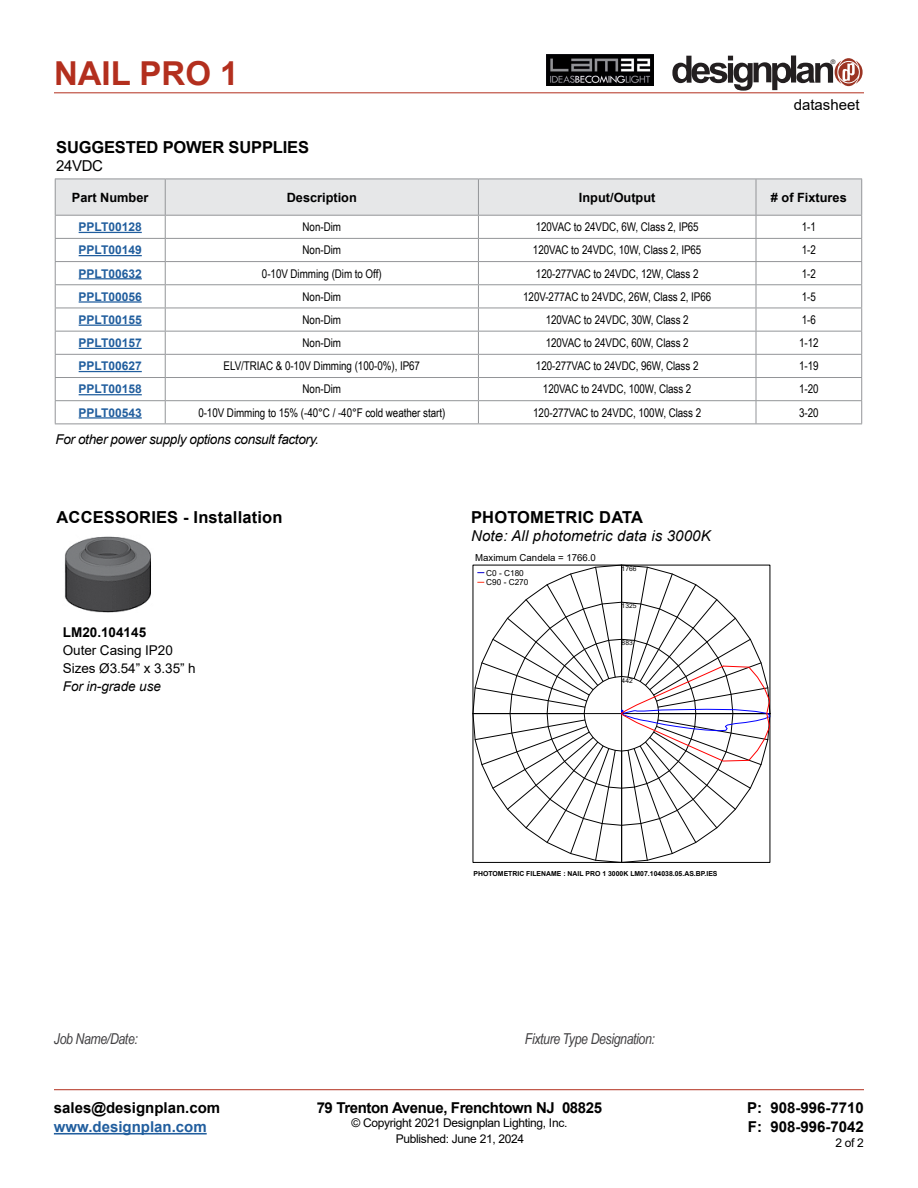
<style>
.page{position:relative;width:918px;height:1188px;background:#fff}
.page>*{position:absolute;margin:0;border:0;box-sizing:border-box;transform-origin:0 0}
.t1{font:700 33px "Arial";color:#b32f1e}
.t2{font:700 16.5px "Arial";letter-spacing:.01em;color:#000}
.t3{font:700 16.5px "Arial";letter-spacing:-.01em;color:#000}
.t4{font:700 15px/19.5px "Arial";color:#000}
.t5{font:italic 15px "Arial Narrow";letter-spacing:-.025em;color:#414042}
.t6{font:700 15px "Arial";letter-spacing:-.025em;color:#000}
.t7{font:italic 15px "Arial";letter-spacing:.01em;color:#000}
.t8{font:700 15px "Arial";color:#215e9e}
.t9{font:15px "Arial";color:#000}
.t10{font:italic 13.5px "Arial";letter-spacing:-.025em;color:#000}
.t11{font:13.5px/18px "Arial";letter-spacing:-.005em;color:#000}
.t12{font:italic 13.5px "Arial";letter-spacing:-.005em;color:#000}
.t13{font:700 13.5px "Arial";color:#000}
.t14{font:700 12.75px "Arial";color:#000}
.t15{font:12px "Arial Narrow";letter-spacing:-.005em;color:#000}
.t16{font:700 12px "Arial";color:#215e9e}
.t17{font:12px "Arial";letter-spacing:-.025em;color:#000}
.t18{font:9.6px "Arial";color:#000}
.t19{font:8.25px/9.3px "Arial";color:#000}
.t20{font:700 6.9px "Arial";color:#000}
.t21{font:6.75px "Arial";letter-spacing:.005em;color:#000}
.t22{font:6.3px "Helvetica";color:#231f20}
</style>
<div class="page">
<hr style="left:54px;top:93px;width:810px;height:1px;background:#b32f1e">
<hr style="left:54px;top:1089px;width:810px;height:1px;background:#b32f1e">
<hr style="left:54px;top:1133px;width:153px;height:2px;background:#215e9e">
<img style="left:547px;top:54px;width:106px;height:32px">
<svg style="left:672px;top:56px;width:191px;height:35px"></svg>
<svg style="left:473px;top:565px;width:297px;height:297px"></svg>
<svg style="left:475px;top:567px;width:295px;height:293px"></svg>
<img style="left:64px;top:536px;width:87px;height:77px">
<hr style="left:55px;top:424px;width:110px;height:1px;background:#939598">
<hr style="left:165px;top:424px;width:313px;height:1px;background:#939598">
<hr style="left:478px;top:424px;width:278px;height:1px;background:#939598">
<svg style="left:55px;top:179px;width:807px;height:245px"></svg>
<hr style="left:756px;top:424px;width:106px;height:1px;background:#939598">
<hr style="left:79px;top:232px;width:63px;height:1px;background:#215e9e">
<hr style="left:79px;top:255px;width:63px;height:1px;background:#215e9e">
<hr style="left:79px;top:278px;width:63px;height:1px;background:#215e9e">
<hr style="left:79px;top:301px;width:63px;height:2px;background:#215e9e">
<hr style="left:79px;top:325px;width:63px;height:1px;background:#215e9e">
<hr style="left:79px;top:348px;width:63px;height:1px;background:#215e9e">
<hr style="left:79px;top:371px;width:63px;height:1px;background:#215e9e">
<hr style="left:79px;top:394px;width:63px;height:1px;background:#215e9e">
<hr style="left:79px;top:417px;width:63px;height:2px;background:#215e9e">
<h1 class="t1" style="left:54px;top:50px;width:186px">NAIL PRO 1</h1>
<p class="t22" style="left:831px;top:58px;width:6px">®</p>
<h2 class="t3" style="left:56px;top:136px;width:254px">SUGGESTED POWER SUPPLIES</h2>
<p class="t9" style="left:56px;top:156px;width:48px">24VDC</p>
<p class="t9" style="left:794px;top:95px;width:67px">datasheet</p>
<p class="t14" style="left:72px;top:188px;width:78px">Part Number</p>
<p class="t14" style="left:287px;top:188px;width:72px">Description</p>
<p class="t14" style="left:579px;top:188px;width:78px">Input/Output</p>
<p class="t14" style="left:771px;top:188px;width:77px"># of Fixtures</p>
<p class="t16" style="left:79px;top:218px;width:65px">PPLT00128</p>
<p class="t15" style="left:303px;top:218px;width:40px">Non-Dim</p>
<p class="t15" style="left:536px;top:218px;width:165px">120VAC to 24VDC, 6W, Class 2, IP65</p>
<p class="t15" style="left:802px;top:218px;width:16px">1-1</p>
<p class="t16" style="left:79px;top:242px;width:65px">PPLT00149</p>
<p class="t15" style="left:303px;top:241px;width:40px">Non-Dim</p>
<p class="t15" style="left:533px;top:241px;width:170px">120VAC to 24VDC, 10W, Class 2, IP65</p>
<p class="t15" style="left:802px;top:241px;width:16px">1-2</p>
<p class="t16" style="left:79px;top:265px;width:65px">PPLT00632</p>
<p class="t15" style="left:262px;top:265px;width:121px">0-10V Dimming (Dim to Off)</p>
<p class="t15" style="left:536px;top:265px;width:164px">120-277VAC to 24VDC, 12W, Class 2</p>
<p class="t15" style="left:802px;top:265px;width:16px">1-2</p>
<p class="t16" style="left:79px;top:288px;width:65px">PPLT00056</p>
<p class="t15" style="left:303px;top:288px;width:40px">Non-Dim</p>
<p class="t15" style="left:523px;top:288px;width:190px">120V-277AC to 24VDC, 26W, Class 2, IP66</p>
<p class="t15" style="left:802px;top:288px;width:16px">1-5</p>
<p class="t16" style="left:79px;top:311px;width:65px">PPLT00155</p>
<p class="t15" style="left:303px;top:311px;width:40px">Non-Dim</p>
<p class="t15" style="left:546px;top:311px;width:145px">120VAC to 24VDC, 30W, Class 2</p>
<p class="t15" style="left:802px;top:311px;width:16px">1-6</p>
<p class="t16" style="left:79px;top:334px;width:65px">PPLT00157</p>
<p class="t15" style="left:303px;top:334px;width:40px">Non-Dim</p>
<p class="t15" style="left:546px;top:334px;width:145px">120VAC to 24VDC, 60W, Class 2</p>
<p class="t15" style="left:799px;top:334px;width:21px">1-12</p>
<p class="t16" style="left:79px;top:358px;width:65px">PPLT00627</p>
<p class="t15" style="left:224px;top:357px;width:198px">ELV/TRIAC &amp; 0-10V Dimming (100-0%), IP67</p>
<p class="t15" style="left:536px;top:357px;width:164px">120-277VAC to 24VDC, 96W, Class 2</p>
<p class="t15" style="left:799px;top:357px;width:21px">1-19</p>
<p class="t16" style="left:79px;top:381px;width:65px">PPLT00158</p>
<p class="t15" style="left:303px;top:380px;width:40px">Non-Dim</p>
<p class="t15" style="left:543px;top:380px;width:150px">120VAC to 24VDC, 100W, Class 2</p>
<p class="t15" style="left:799px;top:380px;width:21px">1-20</p>
<p class="t16" style="left:79px;top:404px;width:65px">PPLT00543</p>
<p class="t15" style="left:198px;top:404px;width:248px">0-10V Dimming to 15% (-40°C / -40°F cold weather start)</p>
<p class="t15" style="left:533px;top:404px;width:169px">120-277VAC to 24VDC, 100W, Class 2</p>
<p class="t15" style="left:799px;top:404px;width:21px">3-20</p>
<p class="t10" style="left:56px;top:430px;width:265px">For other power supply options consult factory.</p>
<h2 class="t2" style="left:57px;top:506px;width:228px">ACCESSORIES - Installation</h2>
<p class="t13" style="left:63px;top:623px;width:85px">LM20.104145</p>
<p class="t11" style="left:63px;top:642px;width:134px">Outer Casing IP20<br>Sizes Ø3.54” x 3.35” h</p>
<p class="t12" style="left:63px;top:678px;width:100px">For in-grade use</p>
<h2 class="t2" style="left:471px;top:506px;width:174px">PHOTOMETRIC DATA</h2>
<p class="t7" style="left:471px;top:526px;width:241px">Note: All photometric data is 3000K</p>
<p class="t18" style="left:475px;top:551px;width:122px">Maximum Candela = 1766.0</p>
<p class="t19" style="left:486px;top:568px;width:44px">C0 - C180<br>C90 - C270</p>
<p class="t21" style="left:622px;top:564px;width:16px">1766</p>
<p class="t21" style="left:622px;top:601px;width:16px">1325</p>
<p class="t21" style="left:622px;top:638px;width:13px">883</p>
<p class="t21" style="left:622px;top:676px;width:13px">442</p>
<p class="t20" style="left:474px;top:868px;width:246px">PHOTOMETRIC FILENAME : NAIL PRO 1 3000K LM07.104038.05.AS.BP.IES</p>
<p class="t5" style="left:54px;top:1028px;width:85px">Job Name/Date:</p>
<p class="t5" style="left:525px;top:1029px;width:132px">Fixture Type Designation:</p>
<p class="t4" style="left:54px;top:1098px;width:168px">sales@designplan.com</p>
<p class="t8" style="left:54px;top:1116px;width:154px">www.designplan.com</p>
<p class="t6" style="left:317px;top:1097px;width:287px">79 Trenton Avenue, Frenchtown NJ 08825</p>
<p class="t17" style="left:351px;top:1115px;width:217px">© Copyright 2021 Designplan Lighting, Inc.</p>
<p class="t4" style="left:747px;top:1098px;width:118px">P: 908-996-7710<br>F: 908-996-7042</p>
<p class="t17" style="left:396px;top:1130px;width:130px">Published: June 21, 2024</p>
<p class="t17" style="left:835px;top:1135px;width:30px">2 of 2</p>
</div>
